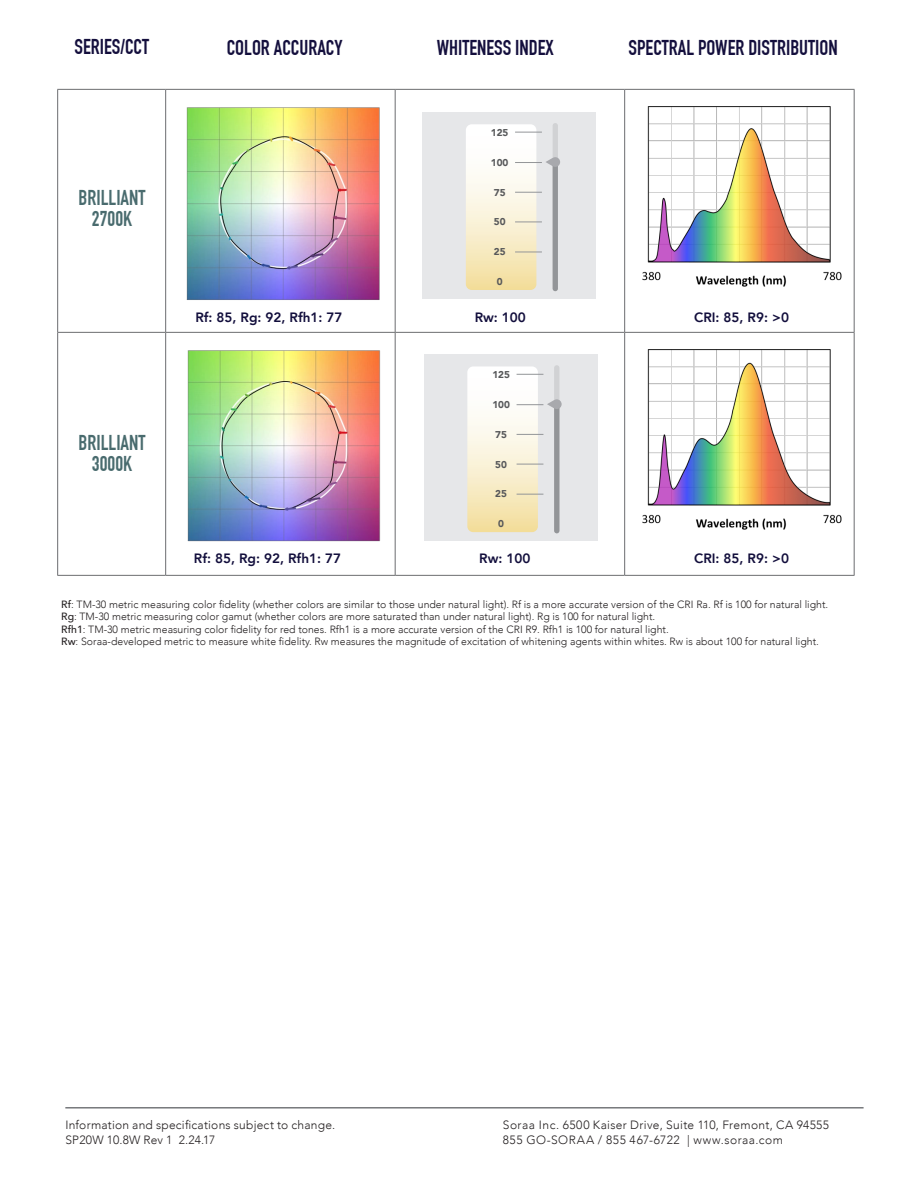
<style>
.page{position:relative;width:918px;height:1188px;background:#fff}
.page>*{position:absolute;margin:0;border:0;box-sizing:border-box;transform-origin:0 0}
.t1{font:700 21px "DIN Condensed";color:#140f3d}
.t2{font:700 21px/21px "DIN Condensed";color:#496b6e;text-align:center}
.t3{font:800 13.5px "Avenir";color:#120e3c}
.t4{font:300 12px/15px "Avenir";letter-spacing:.025em;color:#231f20}
.t5{font:300 10.5px/12.6px "Avenir";color:#231f20}
.t6{font:900 9.9px "Avenir";color:#57585a}
.s1{font-weight:500}
</style>
<div class="page">
<hr style="left:65px;top:1107px;width:799px;height:2px;background:#76787b">
<hr style="left:57px;top:89px;width:109px;height:1px;background:#6c6d70">
<hr style="left:57px;top:90px;width:1px;height:242px;background:#6c6d70">
<hr style="left:166px;top:89px;width:229px;height:1px;background:#6c6d70">
<hr style="left:165px;top:90px;width:1px;height:242px;background:#6c6d70">
<hr style="left:395px;top:89px;width:230px;height:1px;background:#6c6d70">
<hr style="left:395px;top:90px;width:1px;height:242px;background:#6c6d70">
<hr style="left:625px;top:89px;width:230px;height:1px;background:#6c6d70">
<hr style="left:624px;top:90px;width:1px;height:242px;background:#6c6d70">
<hr style="left:854px;top:90px;width:1px;height:242px;background:#6c6d70">
<hr style="left:57px;top:332px;width:109px;height:1px;background:#6c6d70">
<hr style="left:57px;top:333px;width:1px;height:242px;background:#6c6d70">
<hr style="left:166px;top:332px;width:229px;height:1px;background:#6c6d70">
<hr style="left:165px;top:333px;width:1px;height:242px;background:#6c6d70">
<hr style="left:395px;top:332px;width:230px;height:1px;background:#6c6d70">
<hr style="left:395px;top:333px;width:1px;height:242px;background:#6c6d70">
<hr style="left:625px;top:332px;width:230px;height:1px;background:#6c6d70">
<hr style="left:624px;top:333px;width:1px;height:242px;background:#6c6d70">
<hr style="left:854px;top:333px;width:1px;height:242px;background:#6c6d70">
<hr style="left:57px;top:575px;width:109px;height:1px;background:#6c6d70">
<hr style="left:166px;top:575px;width:229px;height:1px;background:#6c6d70">
<hr style="left:395px;top:575px;width:230px;height:1px;background:#6c6d70">
<hr style="left:625px;top:575px;width:230px;height:1px;background:#6c6d70">
<img style="left:187px;top:350px;width:194px;height:192px">
<img style="left:186px;top:107px;width:194px;height:193px">
<img style="left:642px;top:106px;width:200px;height:181px">
<img style="left:642px;top:350px;width:200px;height:180px">
<div style="left:422px;top:112px;width:174px;height:186px;background:#e6e7e9"></div>
<div style="left:553px;top:123px;width:5px;height:168px;background:#d1d2d4;border-radius:3px"></div>
<div style="left:553px;top:161px;width:5px;height:130px;background:#939598;border-radius:3px"></div>
<svg style="left:466px;top:124px;width:94px;height:166px"></svg>
<div style="left:424px;top:354px;width:173px;height:187px;background:#e6e7e9"></div>
<div style="left:554px;top:365px;width:5px;height:168px;background:#d8d9db;border-radius:3px"></div>
<div style="left:554px;top:403px;width:5px;height:130px;background:#939598;border-radius:3px"></div>
<svg style="left:467px;top:366px;width:95px;height:166px"></svg>
<h1 class="t1" style="left:75px;top:35px;width:76px">SERIES/CCT</h1>
<h1 class="t1" style="left:227px;top:35px;width:117px">COLOR ACCURACY</h1>
<h1 class="t1" style="left:437px;top:35px;width:118px">WHITENESS INDEX</h1>
<h1 class="t1" style="left:629px;top:35px;width:211px">SPECTRAL POWER DISTRIBUTION</h1>
<h1 class="t2" style="left:79px;top:187px;width:68px">BRILLIANT<br>2700K</h1>
<h1 class="t2" style="left:79px;top:432px;width:68px">BRILLIANT<br>3000K</h1>
<p class="t3" style="left:195px;top:306px;width:149px">Rf: 85, Rg: 92, Rfh1: 77</p>
<p class="t3" style="left:194px;top:548px;width:149px">Rf: 85, Rg: 92, Rfh1: 77</p>
<p class="t6" style="left:491px;top:124px;width:19px">125</p>
<p class="t6" style="left:491px;top:154px;width:19px">100</p>
<p class="t6" style="left:494px;top:184px;width:13px">75</p>
<p class="t6" style="left:494px;top:214px;width:13px">50</p>
<p class="t6" style="left:494px;top:243px;width:13px">25</p>
<p class="t6" style="left:497px;top:273px;width:7px">0</p>
<p class="t3" style="left:475px;top:306px;width:53px">Rw: 100</p>
<p class="t6" style="left:492px;top:366px;width:19px">125</p>
<p class="t6" style="left:492px;top:396px;width:19px">100</p>
<p class="t6" style="left:495px;top:426px;width:13px">75</p>
<p class="t6" style="left:495px;top:456px;width:13px">50</p>
<p class="t6" style="left:495px;top:486px;width:13px">25</p>
<p class="t6" style="left:498px;top:515px;width:7px">0</p>
<p class="t3" style="left:479px;top:548px;width:53px">Rw: 100</p>
<p class="t3" style="left:694px;top:306px;width:96px">CRI: 85, R9: &gt;0</p>
<p class="t3" style="left:694px;top:548px;width:96px">CRI: 85, R9: &gt;0</p>
<p class="t5" style="left:61px;top:598px;width:769px"><span class="s1">Rf</span>: TM-30 metric measuring color fidelity (whether colors are similar to those under natural light). Rf is a more accurate version of the CRI Ra. Rf is 100 for natural light.<br><span class="s1">Rg</span>: TM-30 metric measuring color gamut (whether colors are more saturated than under natural light). Rg is 100 for natural light.<br><span class="s1">Rfh1</span>: TM-30 metric measuring color fidelity for red tones. Rfh1 is a more accurate version of the CRI R9. Rfh1 is 100 for natural light.<br><span class="s1">Rw</span>: Soraa-developed metric to measure white fidelity. Rw measures the magnitude of excitation of whitening agents within whites. Rw is about 100 for natural light.</p>
<p class="t4" style="left:65px;top:1117px;width:271px">Information and specifications subject to change.<br>SP20W 10.8W Rev 1 2.24.17</p>
<p class="t4" style="left:503px;top:1117px;width:328px">Soraa Inc. 6500 Kaiser Drive, Suite 110, Fremont, CA 94555<br>855 GO-SORAA / 855 467-6722 | www.soraa.com</p>
</div>
